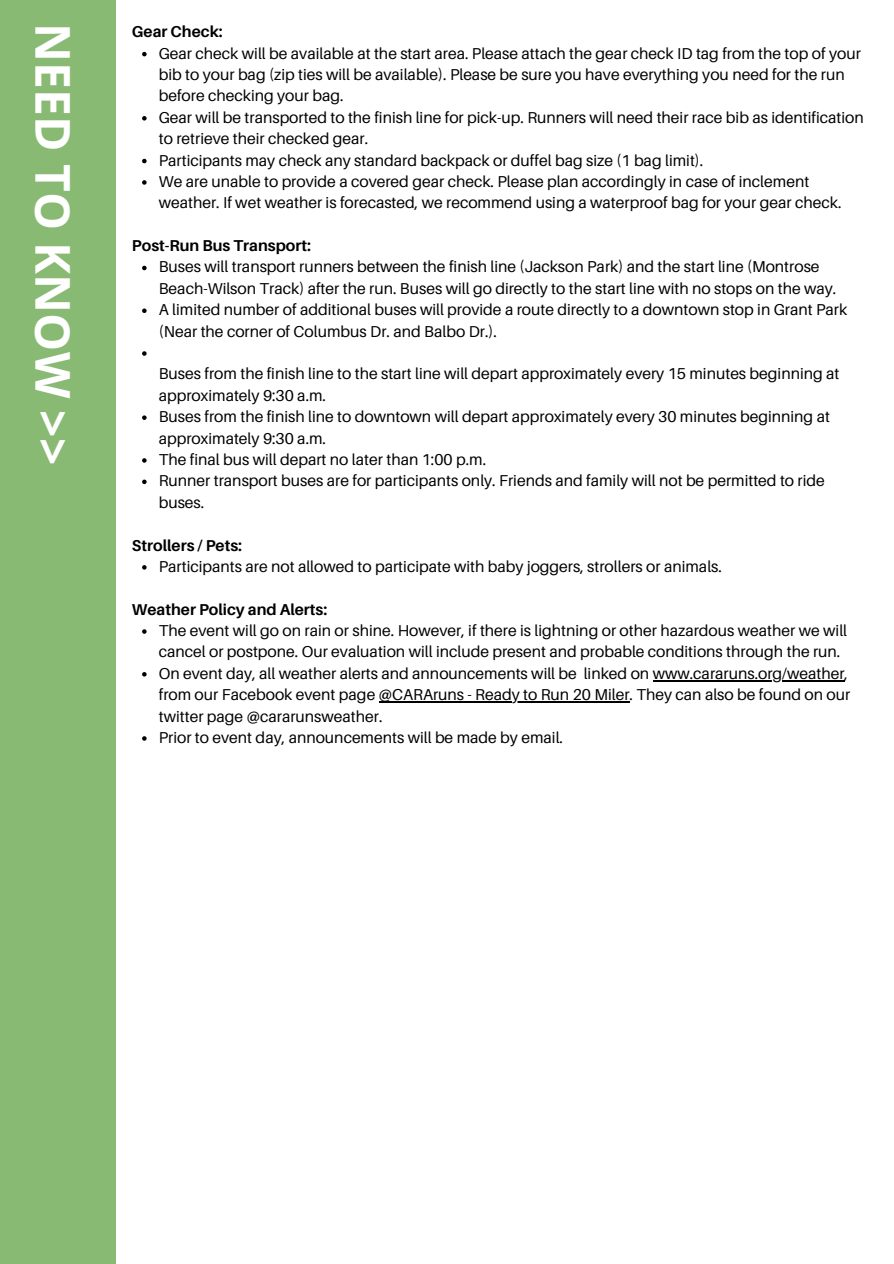
<style>
.page{position:relative;width:894px;height:1264px;background:#fff}
.page>*{position:absolute;margin:0;border:0;box-sizing:border-box;transform-origin:0 0}
.t1{font:700 48px "Open Sans";color:#fff}
.t2{font:15.75px/21.3px "Aileron";color:#000}
.t3{font:700 15.75px "Aileron";color:#000}
</style>
<div class="page">
<div style="left:0;top:0;width:115px;height:1263px;background:#89ba73"></div>
<svg style="left:142px;top:52px;width:4px;height:4px"></svg>
<svg style="left:142px;top:116px;width:4px;height:4px"></svg>
<svg style="left:142px;top:159px;width:4px;height:4px"></svg>
<svg style="left:142px;top:180px;width:4px;height:5px"></svg>
<svg style="left:142px;top:266px;width:4px;height:4px"></svg>
<svg style="left:142px;top:308px;width:4px;height:5px"></svg>
<svg style="left:142px;top:351px;width:4px;height:5px"></svg>
<svg style="left:142px;top:415px;width:4px;height:5px"></svg>
<svg style="left:142px;top:458px;width:4px;height:4px"></svg>
<svg style="left:142px;top:479px;width:4px;height:5px"></svg>
<svg style="left:142px;top:565px;width:4px;height:4px"></svg>
<svg style="left:142px;top:629px;width:4px;height:4px"></svg>
<svg style="left:142px;top:672px;width:4px;height:4px"></svg>
<hr style="left:652px;top:680px;width:192px;height:1px;background:#000">
<hr style="left:378px;top:701px;width:251px;height:1px;background:#000">
<svg style="left:142px;top:736px;width:4px;height:4px"></svg>
<p class="t1" style="left:87px;top:23px;width:443px;rotate:90deg">NEED TO KNOW &gt;&gt;</p>
<p class="t3" style="left:132px;top:22px;width:92px">Gear Check:</p>
<h1 class="t2" style="left:159px;top:42px;width:703px">Gear check will be available at the start area. Please attach the gear check ID tag from the top of your bib to your bag (zip ties will be available). Please be sure you have everything you need for the run before checking your bag.</h1>
<h2 class="t2" style="left:159px;top:106px;width:706px">Gear will be transported to the finish line for pick-up. Runners will need their race bib as identification to retrieve their checked gear.</h2>
<p class="t2" style="left:159px;top:149px;width:546px">Participants may check any standard backpack or duffel bag size (1 bag limit).</p>
<p class="t2" style="left:159px;top:170px;width:684px">We are unable to provide a covered gear check. Please plan accordingly in case of inclement weather. If wet weather is forecasted, we recommend using a waterproof bag for your gear check.</p>
<p class="t3" style="left:132px;top:236px;width:180px">Post-Run Bus Transport:</p>
<p class="t2" style="left:159px;top:256px;width:679px">Buses will transport runners between the finish line (Jackson Park) and the start line (Montrose<br>Beach-Wilson Track) after the run. Buses will go directly to the start line with no stops on the way.</p>
<h2 class="t2" style="left:159px;top:299px;width:690px">A limited number of additional buses will provide a route directly to a downtown stop in Grant Park (Near the corner of Columbus Dr. and Balbo Dr.).</h2>
<p class="t2" style="left:159px;top:363px;width:682px">Buses from the finish line to the start line will depart approximately every 15 minutes beginning at approximately 9:30 a.m.</p>
<p class="t2" style="left:159px;top:406px;width:672px">Buses from the finish line to downtown will depart approximately every 30 minutes beginning at approximately 9:30 a.m.</p>
<p class="t2" style="left:159px;top:448px;width:329px">The final bus will depart no later than 1:00 p.m.</p>
<p class="t2" style="left:159px;top:470px;width:667px">Runner transport buses are for participants only. Friends and family will not be permitted to ride buses.</p>
<p class="t3" style="left:132px;top:535px;width:112px">Strollers / Pets:</p>
<p class="t2" style="left:159px;top:555px;width:564px">Participants are not allowed to participate with baby joggers, strollers or animals.</p>
<h2 class="t3" style="left:132px;top:599px;width:197px">Weather Policy and Alerts:</h2>
<p class="t2" style="left:159px;top:619px;width:689px">The event will go on rain or shine. However, if there is lightning or other hazardous weather we will cancel or postpone. Our evaluation will include present and probable conditions through the run.</p>
<h2 class="t2" style="left:159px;top:662px;width:690px">On event day, all weather alerts and announcements will be linked on www.cararuns.org/weather,</h2>
<p class="t2" style="left:159px;top:683px;width:692px">from our Facebook event page @CARAruns - Ready to Run 20 Miler. They can also be found on our</p>
<p class="t2" style="left:159px;top:705px;width:405px">twitter page @cararunsweather.<br>Prior to event day, announcements will be made by email.</p>
</div>
